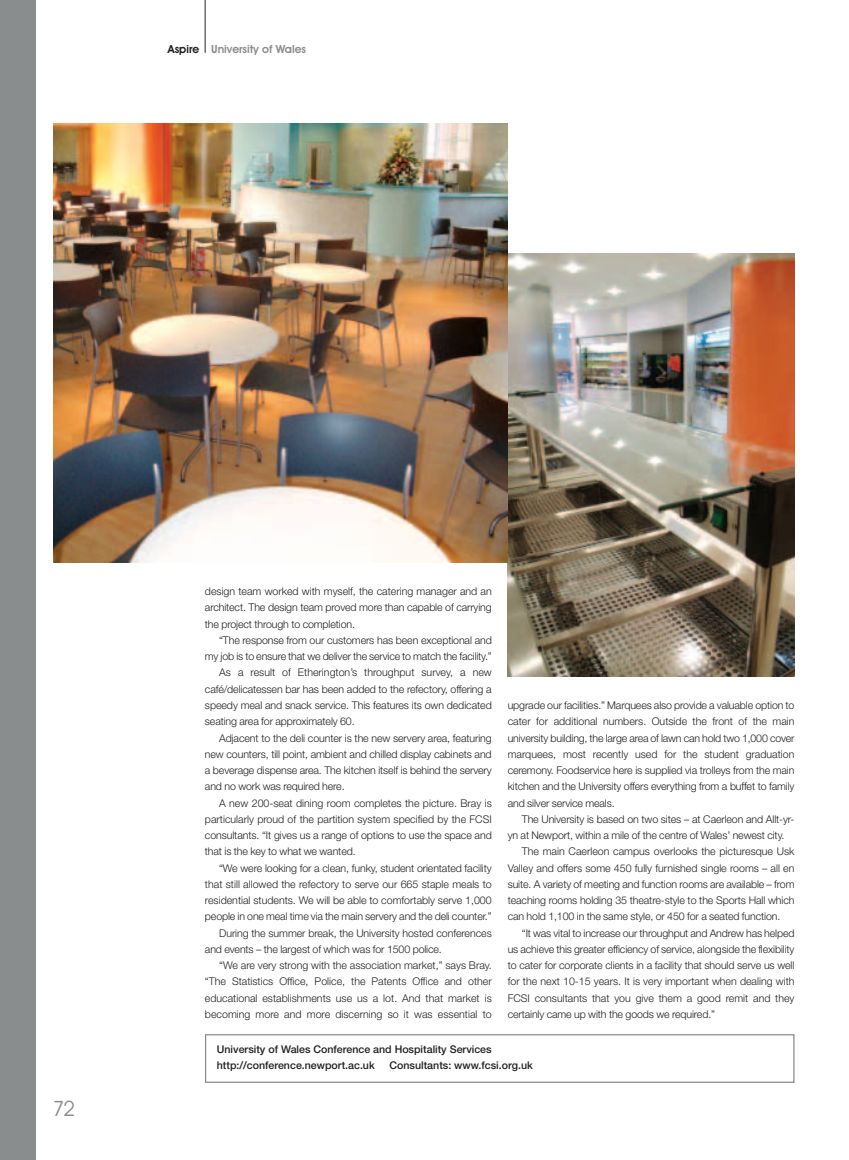
<style>
.page{position:relative;width:849px;height:1160px;background:#fff}
.page>*{position:absolute;margin:0;border:0;box-sizing:border-box;transform-origin:0 0}
.t1{font:21.25px "Avant Garde IT Cby BT";color:#8a8d8e}
.t2{font:600 11.25px "Avant Garde IT Cby BT";color:#8a8d8e}
.t3{font:300 10.62px/16.2px "Helvetica Neue";letter-spacing:-.01em;color:#231f20;text-align:justify}
.t4{font:500 10.62px/16.2px "Helvetica Neue";color:#231f20}
.s1{color:#231f20}
</style>
<div class="page">
<img style="left:0;top:0;width:795px;height:1159px">
<p class="t2" style="left:168px;top:45px;width:140px"><span class="s1">Aspire</span> University of Wales</p>
<h1 class="t1" style="left:52px;top:1101px;width:24px">72</h1>
<p class="t3" style="left:205px;top:584px;width:288px">design team worked with myself, the catering manager and an architect. The design team proved more than capable of carrying the project through to completion.</p>
<p class="t3" style="left:219px;top:633px;width:274px">“The response from our customers has been exceptional and</p>
<p class="t3" style="left:205px;top:649px;width:288px">my job is to ensure that we deliver the service to match the facility.”</p>
<p class="t3" style="left:219px;top:665px;width:274px">As a result of Etherington’s throughput survey, a new</p>
<p class="t3" style="left:205px;top:682px;width:288px">café/delicatessen bar has been added to the refectory, offering a</p>
<p class="t3" style="left:205px;top:698px;width:288px">speedy meal and snack service. This features its own dedicated</p>
<p class="t3" style="left:205px;top:714px;width:151px">seating area for approximately 60.</p>
<p class="t3" style="left:219px;top:730px;width:274px">Adjacent to the deli counter is the new servery area, featuring</p>
<p class="t3" style="left:205px;top:747px;width:288px">new counters, till point, ambient and chilled display cabinets and</p>
<p class="t3" style="left:205px;top:763px;width:288px">a beverage dispense area. The kitchen itself is behind the servery</p>
<p class="t3" style="left:205px;top:779px;width:141px">and no work was required here.</p>
<p class="t3" style="left:219px;top:795px;width:274px">A new 200-seat dining room completes the picture. Bray is</p>
<p class="t3" style="left:205px;top:812px;width:288px">particularly proud of the partition system specified by the FCSI</p>
<p class="t3" style="left:205px;top:828px;width:288px">consultants. “It gives us a range of options to use the space and</p>
<p class="t3" style="left:205px;top:844px;width:152px">that is the key to what we wanted.</p>
<p class="t3" style="left:219px;top:860px;width:274px">“We were looking for a clean, funky, student orientated facility</p>
<p class="t3" style="left:205px;top:877px;width:288px">that still allowed the refectory to serve our 665 staple meals to</p>
<p class="t3" style="left:205px;top:893px;width:288px">residential students. We will be able to comfortably serve 1,000</p>
<p class="t3" style="left:205px;top:909px;width:288px">people in one meal time via the main servery and the deli counter.”</p>
<p class="t3" style="left:219px;top:925px;width:274px">During the summer break, the University hosted conferences</p>
<p class="t3" style="left:205px;top:942px;width:238px">and events – the largest of which was for 1500 police.</p>
<p class="t3" style="left:219px;top:958px;width:274px">“We are very strong with the association market,” says Bray.</p>
<p class="t3" style="left:205px;top:974px;width:288px">“The Statistics Office, Police, the Patents Office and other</p>
<p class="t3" style="left:205px;top:990px;width:288px">educational establishments use us a lot. And that market is</p>
<p class="t3" style="left:205px;top:1007px;width:288px">becoming more and more discerning so it was essential to</p>
<p class="t3" style="left:507px;top:698px;width:288px">upgrade our facilities.” Marquees also provide a valuable option to cater for additional numbers. Outside the front of the main university building, the large area of lawn can hold two 1,000 cover marquees, most recently used for the student graduation ceremony. Foodservice here is supplied via trolleys from the main kitchen and the University offers everything from a buffet to family and silver service meals.</p>
<p class="t3" style="left:522px;top:812px;width:274px">The University is based on two sites – at Caerleon and Allt-yr-</p>
<p class="t3" style="left:507px;top:828px;width:278px">yn at Newport, within a mile of the centre of Wales’ newest city.</p>
<p class="t3" style="left:522px;top:844px;width:274px">The main Caerleon campus overlooks the picturesque Usk</p>
<p class="t3" style="left:507px;top:860px;width:288px">Valley and offers some 450 fully furnished single rooms – all en</p>
<p class="t3" style="left:507px;top:877px;width:288px">suite. A variety of meeting and function rooms are available – from</p>
<p class="t3" style="left:507px;top:893px;width:288px">teaching rooms holding 35 theatre-style to the Sports Hall which</p>
<p class="t3" style="left:507px;top:909px;width:274px">can hold 1,100 in the same style, or 450 for a seated function.</p>
<p class="t3" style="left:522px;top:925px;width:274px">“It was vital to increase our throughput and Andrew has helped</p>
<p class="t3" style="left:507px;top:942px;width:288px">us achieve this greater efficiency of service, alongside the flexibility</p>
<p class="t3" style="left:507px;top:958px;width:288px">to cater for corporate clients in a facility that should serve us well</p>
<p class="t3" style="left:507px;top:974px;width:288px">for the next 10-15 years. It is very important when dealing with</p>
<p class="t3" style="left:507px;top:990px;width:288px">FCSI consultants that you give them a good remit and they</p>
<p class="t3" style="left:507px;top:1007px;width:209px">certainly came up with the goods we required.”</p>
<p class="t4" style="left:217px;top:1042px;width:276px">University of Wales Conference and Hospitality Services http://conference.newport.ac.uk</p>
<p class="t4" style="left:389px;top:1058px;width:145px">Consultants: www.fcsi.org.uk</p>
</div>
